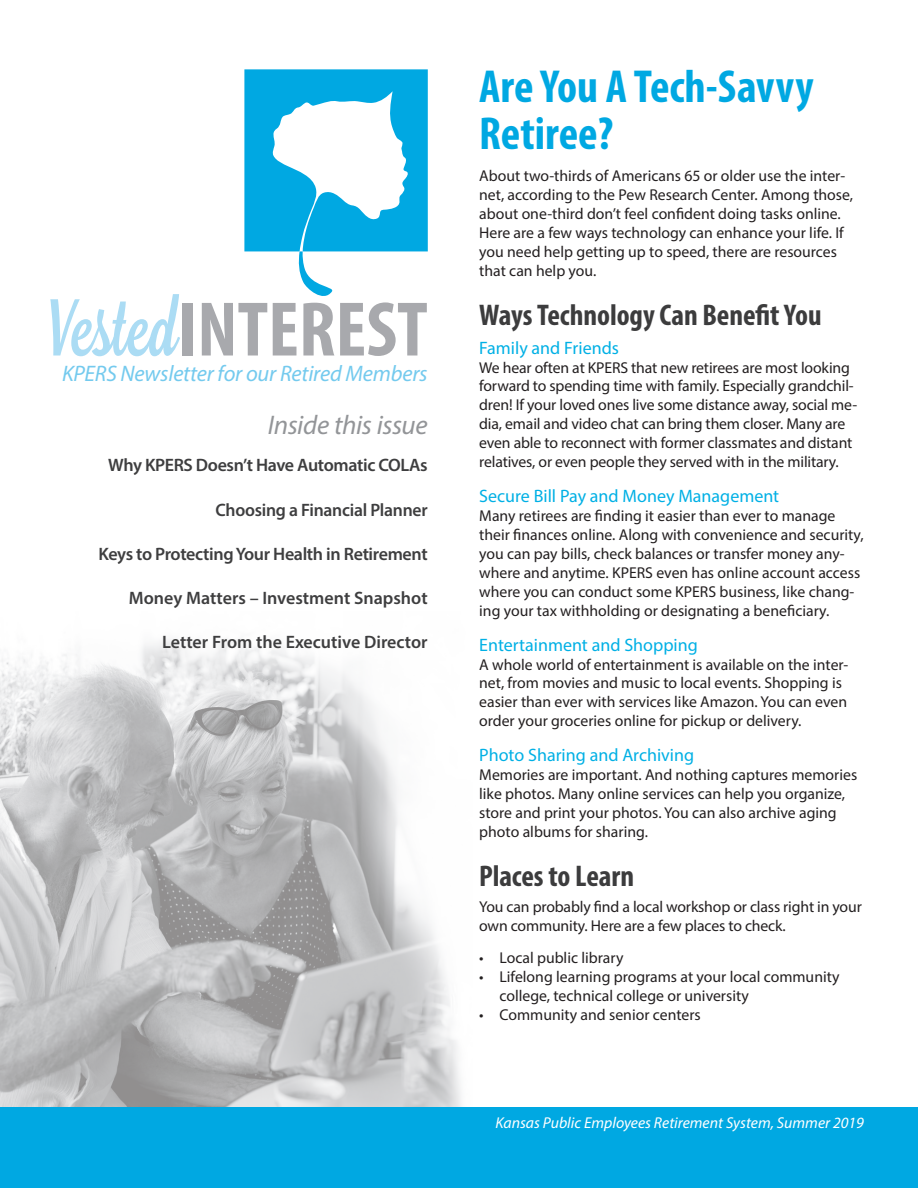
<style>
.page{position:relative;width:918px;height:1188px;background:#fff}
.page>*{position:absolute;margin:0;border:0;box-sizing:border-box;transform-origin:0 0}
.Masthead{font:700 condensed 78px "Myriad Pro";color:#a8a9ad}
.H1_-_blue{font:700 condensed 46.5px/46.5px "Myriad Pro";color:#00a8e2}
.H2_-_gray_91{font:700 condensed 30px "Myriad Pro";letter-spacing:-.005em;color:#3c3c3d}
.Inside_this_issue{font:italic 27px "Myriad Pro";letter-spacing:-.015em;color:#939598}
.Masthead_sub{font:italic 22.5px "Myriad Pro";letter-spacing:-.01em;color:#74caee}
.table_of_Contents{font:600 18px "Myriad Pro";letter-spacing:-.015em;color:#3e3e3f}
.subhead_-_blue{font:18px "Myriad Pro";color:#00b0e5}
.body_text{font:15.75px/18.9px "Myriad Pro";color:#231f20}
.body_text-2{font:italic 15.75px "Myriad Pro";color:#fff}
.s1{font-family:"Lavanderia Sturdy";font-weight:400;font-stretch:normal;color:#abdcf4}
</style>
<div class="page">
<svg style="left:244px;top:69px;width:184px;height:227px"></svg>
<img style="left:0;top:640px;width:462px;height:467px">
<div style="left:0;top:1107px;width:918px;height:81px;background:#00a8e2"></div>
<p class="Masthead" style="left:51px;top:281px;width:378px"><span class="s1">Vested</span>INTEREST</p>
<p class="Masthead_sub" style="left:62px;top:360px;width:367px">KPERS Newsletter for our Retired Members</p>
<h1 class="Inside_this_issue" style="left:268px;top:408px;width:161px">Inside this issue</h1>
<h2 class="table_of_Contents" style="left:108px;top:454px;width:321px">Why KPERS Doesn’t Have Automatic COLAs</h2>
<h2 class="table_of_Contents" style="left:215px;top:498px;width:214px">Choosing a Financial Planner</h2>
<h2 class="table_of_Contents" style="left:99px;top:542px;width:331px">Keys to Protecting Your Health in Retirement</h2>
<h2 class="table_of_Contents" style="left:129px;top:587px;width:300px">Money Matters – Investment Snapshot</h2>
<h2 class="table_of_Contents" style="left:162px;top:631px;width:267px">Letter From the Executive Director</h2>
<h1 class="H1_-_blue" style="left:479px;top:63px;width:336px">Are You A Tech-Savvy<br>Retiree?</h1>
<p class="body_text" style="left:479px;top:166px;width:375px">About two-thirds of Americans 65 or older use the inter&shy;net, according to the Pew Research Center. Among those, about one-third don’t feel confident doing tasks online.<br>Here are a few ways technology can enhance your life. If you need help getting up to speed, there are resources that can help you.</p>
<h2 class="H2_-_gray_91" style="left:479px;top:297px;width:344px">Ways Technology Can Benefit You</h2>
<h3 class="subhead_-_blue" style="left:479px;top:336px;width:141px">Family and Friends</h3>
<p class="body_text" style="left:479px;top:358px;width:380px">We hear often at KPERS that new retirees are most looking forward to spending time with family. Especially grandchil&shy;dren! If your loved ones live some distance away, social me&shy;dia, email and video chat can bring them closer. Many are even able to reconnect with former classmates and distant relatives, or even people they served with in the military.</p>
<h3 class="subhead_-_blue" style="left:479px;top:485px;width:302px">Secure Bill Pay and Money Management</h3>
<p class="body_text" style="left:479px;top:506px;width:386px">Many retirees are finding it easier than ever to manage their finances online. Along with convenience and security, you can pay bills, check balances or transfer money any&shy;where and anytime. KPERS even has online account access where you can conduct some KPERS business, like chang&shy;ing your tax withholding or designating a beneficiary.</p>
<h3 class="subhead_-_blue" style="left:479px;top:633px;width:220px">Entertainment and Shopping</h3>
<p class="body_text" style="left:479px;top:655px;width:371px">A whole world of entertainment is available on the inter&shy;net, from movies and music to local events. Shopping is easier than ever with services like Amazon. You can even order your groceries online for pickup or delivery.</p>
<h3 class="subhead_-_blue" style="left:479px;top:744px;width:216px">Photo Sharing and Archiving</h3>
<p class="body_text" style="left:479px;top:765px;width:380px">Memories are important. And nothing captures memories like photos. Many online services can help you organize, store and print your photos. You can also archive aging photo albums for sharing.</p>
<h2 class="H2_-_gray_91" style="left:479px;top:858px;width:156px">Places to Learn</h2>
<p class="body_text" style="left:479px;top:897px;width:384px">You can probably find a local workshop or class right in your own community. Here are a few places to check.</p>
<p class="body_text" style="left:479px;top:948px;width:146px">• Local public library</p>
<p class="body_text" style="left:500px;top:967px;width:342px;text-indent:-20px">• Lifelong learning programs at your local community college, technical college or university</p>
<p class="body_text" style="left:479px;top:1005px;width:223px">• Community and senior centers</p>
<p class="body_text-2" style="left:495px;top:1113px;width:370px">Kansas Public Employees Retirement System, Summer 2019</p>
</div>
